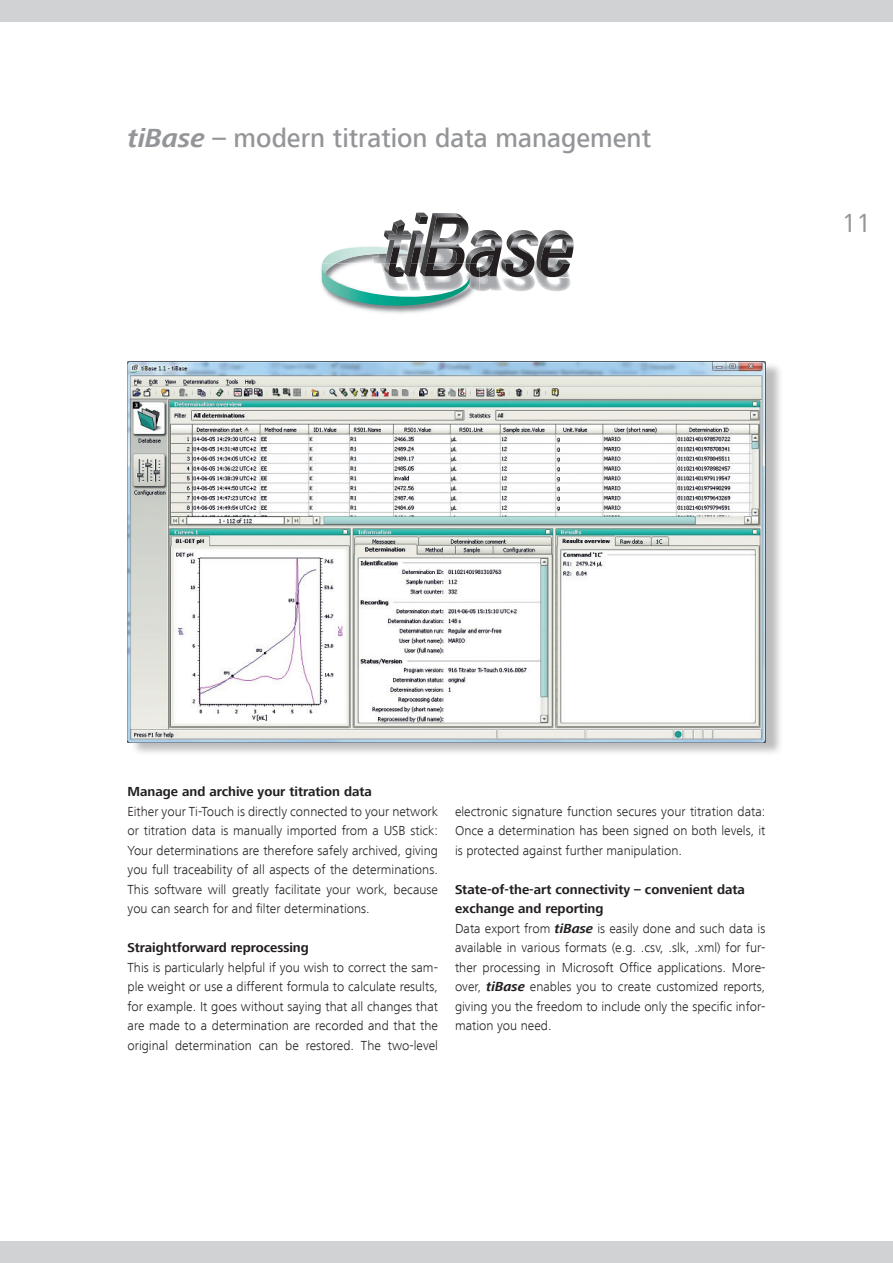
<style>
.page{position:relative;width:893px;height:1263px;background:#fff}
.page>*{position:absolute;margin:0;border:0;box-sizing:border-box;transform-origin:0 0}
.t1{font:500 27px "Frutiger Next LT";color:#939598}
.t2{font:27px "Frutiger Next LT";color:#939598}
.t3{font:300 13.5px/19.5px "Frutiger Next LT";color:#231f20;text-align:justify}
.t4{font:700 13.5px "Frutiger Next LT";color:#231f20}
.s1{font-weight:700;font-style:italic}
.s2{font-weight:700}
</style>
<div class="page">
<div style="left:0;top:0;width:893px;height:21px;background:#d1d2d4"></div>
<div style="left:0;top:1242px;width:893px;height:21px;background:#d1d2d4"></div>
<img style="left:320px;top:263px;width:2px;height:20px">
<svg style="left:322px;top:213px;width:252px;height:93px"></svg>
<div style="left:131px;top:361px;width:652px;height:396px;background:#231f20;opacity:.3"></div>
<img style="left:128px;top:361px;width:637px;height:381px">
<h1 class="t1" style="left:128px;top:123px;width:525px"><span class="s1">tiBase</span> – modern titration data management</h1>
<h1 class="t2" style="left:842px;top:208px;width:31px">11</h1>
<p class="t4" style="left:128px;top:784px;width:246px">Manage and archive your titration data</p>
<p class="t3" style="left:128px;top:802px;width:312px">Either your Ti-Touch is directly connected to your network or titration data is manually imported from a USB stick:<br>Your determinations are therefore safely archived, giving you full traceability of all aspects of the determinations.<br>This software will greatly facilitate your work, because you can search for and filter determinations.</p>
<p class="t4" style="left:128px;top:940px;width:183px">Straightforward reprocessing</p>
<p class="t3" style="left:128px;top:958px;width:312px">This is particularly helpful if you wish to correct the sam&shy;ple weight or use a different formula to calculate results, for example. It goes without saying that all changes that are made to a determination are recorded and that the original determination can be restored. The two-level</p>
<p class="t3" style="left:455px;top:801px;width:312px">electronic signature function secures your titration data:<br>Once a determination has been signed on both levels, it is protected against further manipulation.</p>
<p class="t3" style="left:455px;top:879px;width:312px;text-align:left"><span class="s2">State-of-the-art connectivity – convenient data exchange and reporting<br></span>Data export from <span class="s1">tiBase</span> is easily done and such data is available in various formats (e.g. .csv, .slk, .xml) for fur&shy;ther processing in Microsoft Office applications. More&shy;over, <span class="s1">tiBase</span> enables you to create customized reports, giving you the freedom to include only the specific infor&shy;mation you need.</p>
</div>
